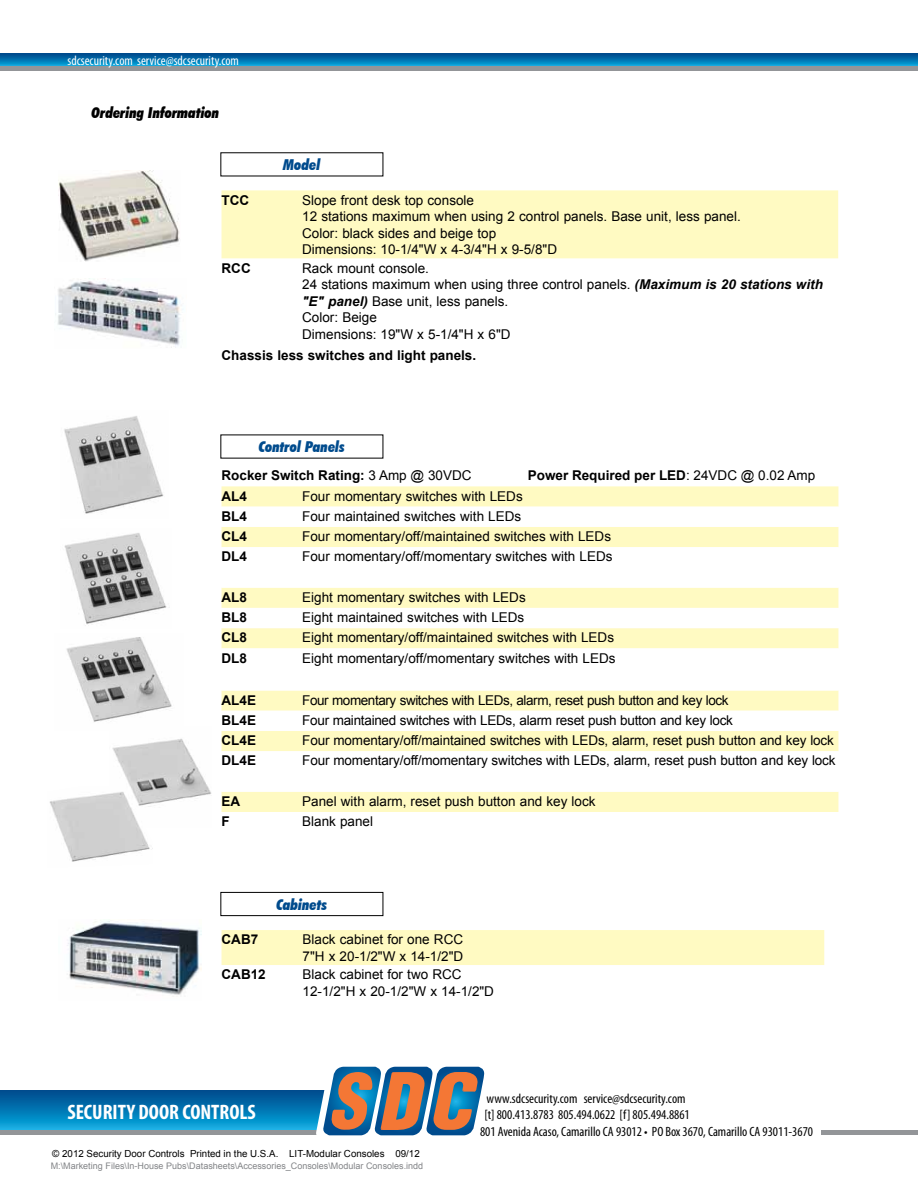
<style>
.page{position:relative;width:918px;height:1188px;background:#fff}
.page>*{position:absolute;margin:0;border:0;box-sizing:border-box;transform-origin:0 0}
.t1{font:700 condensed 21px "Myriad Pro";color:#fff}
.t2{font:italic 600 18px "ITC Kabel Std";color:#fff}
.t3{font:italic 900 condensed 15px "Futura BT";color:#004b8d}
.t4{font:italic 900 condensed 15px "Futura BT";color:#000}
.t5{font:13.5px/16.5px "Arial";color:#000}
.t6{font:700 13.5px "Arial";color:#000}
.t7{font:condensed 13.5px "Myriad Pro";color:#000}
.t8{font:13.5px "Arial";letter-spacing:-.03em;color:#000}
.t9{font:13.5px "Arial";letter-spacing:-.02em;color:#000}
.t10{font:condensed 13.5px "Myriad Pro";color:#fff}
.t11{font:9.75px "Arial";color:#000}
.t12{font:9px "Arial";color:#828487}
.s1{font-weight:700;font-style:italic}
.s2{font-weight:400}
</style>
<div class="page">
<svg style="left:0;top:1090px;width:315px;height:40px;background:#0479b5"></svg>
<svg style="left:0;top:54px;width:918px;height:12px;background:#0276b3"></svg>
<div style="left:0;top:66px;width:918px;height:5px;background:#939598"></div>
<div style="left:0;top:1130px;width:329px;height:5px;background:#939598"></div>
<svg style="left:315px;top:1066px;width:170px;height:70px;background:#87878b"></svg>
<hr style="left:821px;top:1131px;width:97px;height:4px;background:#939598">
<div style="left:222px;top:930px;width:602px;height:35px;background:#fffac2"></div>
<div style="left:222px;top:190px;width:616px;height:68px;background:#fffac2"></div>
<img style="left:67px;top:921px;width:135px;height:76px">
<img style="left:59px;top:170px;width:121px;height:91px">
<img style="left:55px;top:281px;width:129px;height:67px">
<img style="left:64px;top:416px;width:100px;height:98px">
<img style="left:64px;top:533px;width:103px;height:93px">
<img style="left:66px;top:637px;width:106px;height:85px">
<svg style="left:222px;top:486px;width:616px;height:21px;background:#fffac4"></svg>
<svg style="left:222px;top:527px;width:616px;height:285px"></svg>
<img style="left:112px;top:738px;width:99px;height:66px">
<img style="left:49px;top:787px;width:104px;height:75px">
<div style="left:221px;top:892px;width:162px;height:24px;border:1px solid #000"></div>
<p class="t10" style="left:67px;top:53px;width:173px">sdcsecurity.com service@sdcsecurity.com</p>
<p class="t4" style="left:92px;top:104px;width:129px">Ordering Information</p>
<p class="t3" style="left:283px;top:156px;width:39px">Model</p>
<p class="t6" style="left:222px;top:191px;width:29px">TCC</p>
<p class="t5" style="left:302px;top:192px;width:440px">Slope front desk top console<br>12 stations maximum when using 2 control panels. Base unit, less panel.<br>Color: black sides and beige top<br>Dimensions: 10-1/4"W x 4-3/4"H x 9-5/8"D</p>
<p class="t6" style="left:222px;top:259px;width:31px">RCC</p>
<p class="t5" style="left:302px;top:260px;width:522px">Rack mount console.<br>24 stations maximum when using three control panels. <span class="s1">(Maximum is 20 stations with "E" panel)</span> Base unit, less panels.<br>Color: Beige<br>Dimensions: 19"W x 5-1/4"H x 6"D</p>
<p class="t6" style="left:222px;top:346px;width:256px">Chassis less switches and light panels.</p>
<p class="t3" style="left:259px;top:438px;width:88px">Control Panels</p>
<p class="t6" style="left:222px;top:467px;width:252px">Rocker Switch Rating: <span class="s2">3 Amp @ 30VDC</span></p>
<p class="t6" style="left:528px;top:467px;width:289px">Power Required per LED<span class="s2">: 24VDC @ 0.02 Amp</span></p>
<p class="t6" style="left:222px;top:487px;width:27px">AL4</p>
<p class="t5" style="left:302px;top:488px;width:222px">Four momentary switches with LEDs</p>
<p class="t6" style="left:222px;top:507px;width:27px">BL4</p>
<p class="t5" style="left:302px;top:508px;width:221px">Four maintained switches with LEDs</p>
<p class="t6" style="left:222px;top:527px;width:27px">CL4</p>
<p class="t5" style="left:302px;top:528px;width:310px">Four momentary/off/maintained switches with LEDs</p>
<p class="t6" style="left:222px;top:548px;width:27px">DL4</p>
<p class="t5" style="left:302px;top:548px;width:312px">Four momentary/off/momentary switches with LEDs</p>
<p class="t6" style="left:222px;top:588px;width:27px">AL8</p>
<p class="t5" style="left:302px;top:589px;width:225px">Eight momentary switches with LEDs</p>
<p class="t6" style="left:222px;top:608px;width:27px">BL8</p>
<p class="t5" style="left:302px;top:609px;width:224px">Eight maintained switches with LEDs</p>
<p class="t6" style="left:222px;top:629px;width:27px">CL8</p>
<p class="t5" style="left:302px;top:629px;width:313px">Eight momentary/off/maintained switches with LEDs</p>
<p class="t6" style="left:222px;top:649px;width:27px">DL8</p>
<p class="t5" style="left:302px;top:650px;width:315px">Eight momentary/off/momentary switches with LEDs</p>
<p class="t6" style="left:222px;top:691px;width:36px">AL4E</p>
<p class="t8" style="left:302px;top:691px;width:428px">Four momentary switches with LEDs, alarm, reset push button and key lock</p>
<p class="t6" style="left:222px;top:711px;width:36px">BL4E</p>
<p class="t9" style="left:302px;top:711px;width:432px">Four maintained switches with LEDs, alarm reset push button and key lock</p>
<p class="t6" style="left:222px;top:731px;width:36px">CL4E</p>
<p class="t5" style="left:302px;top:732px;width:533px">Four momentary/off/maintained switches with LEDs, alarm, reset push button and key lock</p>
<p class="t6" style="left:222px;top:752px;width:36px">DL4E</p>
<p class="t5" style="left:302px;top:753px;width:535px">Four momentary/off/momentary switches with LEDs, alarm, reset push button and key lock</p>
<p class="t6" style="left:222px;top:792px;width:20px">EA</p>
<p class="t5" style="left:302px;top:793px;width:295px">Panel with alarm, reset push button and key lock</p>
<p class="t6" style="left:222px;top:812px;width:10px">F</p>
<p class="t5" style="left:302px;top:813px;width:72px">Blank panel</p>
<p class="t3" style="left:276px;top:895px;width:53px">Cabinets</p>
<p class="t6" style="left:222px;top:931px;width:38px">CAB7</p>
<p class="t5" style="left:303px;top:931px;width:162px">Black cabinet for one RCC<br>7"H x 20-1/2"W x 14-1/2"D</p>
<p class="t6" style="left:222px;top:966px;width:46px">CAB12</p>
<p class="t5" style="left:303px;top:966px;width:193px">Black cabinet for two RCC<br>12-1/2"H x 20-1/2"W x 14-1/2"D</p>
<h2 class="t2" style="left:38px;top:1099px;width:219px">SECURITY DOOR CONTROLS</h2>
<h1 class="t1" style="left:67px;top:1099px;width:190px">SECURITY DOOR CONTROLS</h1>
<p class="t11" style="left:52px;top:1147px;width:369px">© 2012 Security Door Controls Printed in the U.S.A. LIT-Modular Consoles 09/12</p>
<p class="t12" style="left:51px;top:1160px;width:374px">M:\Marketing Files\In-House Pubs\Datasheets\Accessories_Consoles\Modular Consoles.indd</p>
<p class="t7" style="left:486px;top:1091px;width:201px">www.sdcsecurity.com service@sdcsecurity.com</p>
<p class="t7" style="left:484px;top:1107px;width:207px">[t] 800.413.8783 805.494.0622 [f] 805.494.8861</p>
<p class="t7" style="left:480px;top:1123px;width:334px">801 Avenida Acaso, Camarillo CA 93012 • PO Box 3670, Camarillo CA 93011-3670</p>
</div>
